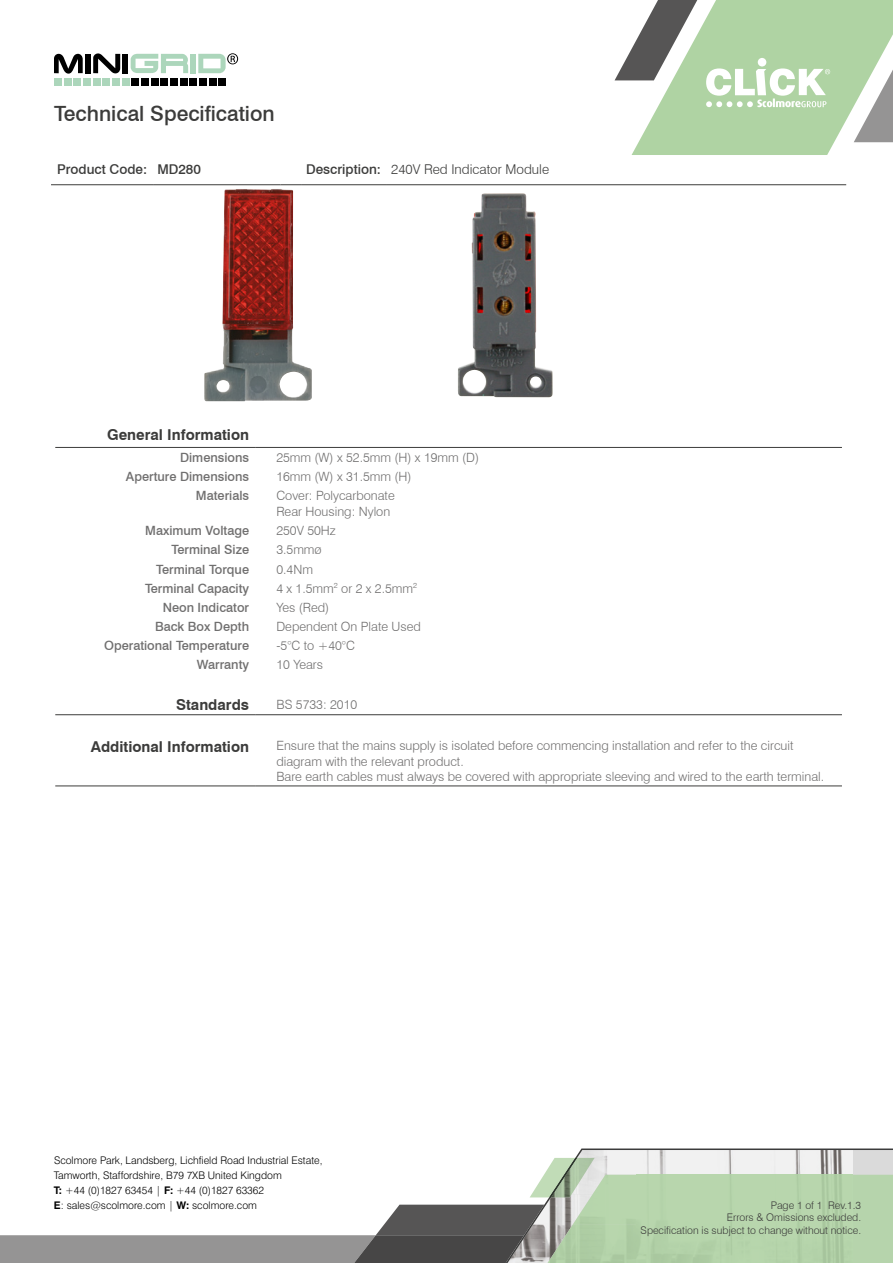
<style>
.page{position:relative;width:893px;height:1263px;background:#fff}
.page>*{position:absolute;margin:0;border:0;box-sizing:border-box;transform-origin:0 0}
.t1{font:500 21px "Swiss 721 BT";color:#3c3c3b}
.t2{font:700 15px "Swiss 721 BT";color:#3c3c3b}
.t3{font:300 13.5px "Swiss 721 BT";color:#3c3c3b}
.t4{font:500 13.5px "Swiss 721 BT";color:#3c3c3b}
.t5{font:300 12.75px/15.3px "Swiss 721 BT";color:#706f6f}
.t6{font:500 12.75px "Swiss 721 BT";color:#706f6f}
.t7{font:300 10.5px/15px "Swiss 721 BT";color:#000}
.t8{font:300 10.5px/12.6px "Swiss 721 BT";color:#3c3c3b;text-align:right}
.s1{font-weight:500}
.s2{font-weight:700}
</style>
<div class="page">
<svg style="left:54px;top:54px;width:29px;height:20px"></svg>
<div style="left:85px;top:54px;width:6px;height:19px;background:#000"></div>
<svg style="left:93px;top:53px;width:27px;height:21px"></svg>
<div style="left:123px;top:54px;width:5px;height:19px;background:#000"></div>
<svg style="left:131px;top:54px;width:58px;height:19px"></svg>
<div style="left:190px;top:54px;width:6px;height:19px;background:#acd6bb"></div>
<div style="left:54px;top:78px;width:8px;height:7px;background:#acd6bb"></div>
<div style="left:64px;top:78px;width:7px;height:7px;background:#acd6bb"></div>
<div style="left:73px;top:78px;width:8px;height:7px;background:#acd6bb"></div>
<div style="left:83px;top:78px;width:8px;height:7px;background:#acd6bb"></div>
<div style="left:93px;top:78px;width:7px;height:7px;background:#acd6bb"></div>
<div style="left:102px;top:78px;width:8px;height:7px;background:#acd6bb"></div>
<div style="left:112px;top:78px;width:8px;height:7px;background:#acd6bb"></div>
<div style="left:122px;top:78px;width:7px;height:7px;background:#acd6bb"></div>
<div style="left:131px;top:78px;width:8px;height:7px;background:#000"></div>
<div style="left:141px;top:78px;width:8px;height:7px;background:#000"></div>
<div style="left:151px;top:78px;width:7px;height:7px;background:#000"></div>
<div style="left:160px;top:78px;width:8px;height:7px;background:#000"></div>
<div style="left:170px;top:78px;width:8px;height:7px;background:#000"></div>
<div style="left:180px;top:78px;width:7px;height:7px;background:#000"></div>
<div style="left:189px;top:78px;width:8px;height:7px;background:#000"></div>
<div style="left:199px;top:78px;width:8px;height:7px;background:#000"></div>
<div style="left:209px;top:78px;width:7px;height:7px;background:#000"></div>
<div style="left:218px;top:78px;width:8px;height:7px;background:#000"></div>
<svg style="left:198px;top:53px;width:40px;height:20px"></svg>
<svg style="left:0;top:1148px;width:893px;height:115px"></svg>
<svg style="left:615px;top:0;width:278px;height:155px"></svg>
<hr style="left:51px;top:184px;width:102px;height:1px;background:#3c3c3b">
<hr style="left:153px;top:184px;width:128px;height:1px;background:#3c3c3b">
<svg style="left:281px;top:184px;width:21px;height:1px"></svg>
<hr style="left:302px;top:184px;width:85px;height:1px;background:#3c3c3b">
<hr style="left:387px;top:184px;width:459px;height:1px;background:#3c3c3b">
<img style="left:204px;top:189px;width:108px;height:212px">
<img style="left:457px;top:193px;width:96px;height:204px">
<hr style="left:55px;top:447px;width:200px;height:1px;background:#3c3c3b">
<hr style="left:255px;top:447px;width:587px;height:1px;background:#3c3c3b">
<hr style="left:55px;top:714px;width:200px;height:1px;background:#3c3c3b">
<hr style="left:255px;top:714px;width:587px;height:1px;background:#3c3c3b">
<hr style="left:55px;top:786px;width:200px;height:1px;background:#3c3c3b">
<hr style="left:255px;top:786px;width:587px;height:1px;background:#3c3c3b">
<h1 class="t1" style="left:54px;top:101px;width:222px">Technical Specification</h1>
<p class="t4" style="left:57px;top:161px;width:145px">Product Code: MD280</p>
<p class="t3" style="left:306px;top:161px;width:245px"><span class="s1">Description:</span> 240V Red Indicator Module</p>
<p class="t2" style="left:107px;top:426px;width:144px">General Information</p>
<p class="t6" style="left:180px;top:450px;width:71px">Dimensions</p>
<p class="t5" style="left:276px;top:450px;width:204px">25mm (W) x 52.5mm (H) x 19mm (D)</p>
<p class="t6" style="left:126px;top:469px;width:125px">Aperture Dimensions</p>
<p class="t5" style="left:276px;top:469px;width:137px">16mm (W) x 31.5mm (H)</p>
<p class="t6" style="left:196px;top:488px;width:55px">Materials</p>
<p class="t5" style="left:276px;top:488px;width:120px">Cover: Polycarbonate<br>Rear Housing: Nylon</p>
<p class="t6" style="left:145px;top:523px;width:105px">Maximum Voltage</p>
<p class="t5" style="left:276px;top:523px;width:61px">250V 50Hz</p>
<p class="t6" style="left:172px;top:542px;width:79px">Terminal Size</p>
<p class="t5" style="left:276px;top:542px;width:47px">3.5mmø</p>
<p class="t6" style="left:156px;top:561px;width:94px">Terminal Torque</p>
<p class="t5" style="left:276px;top:561px;width:38px">0.4Nm</p>
<p class="t6" style="left:145px;top:580px;width:106px">Terminal Capacity</p>
<p class="t5" style="left:276px;top:580px;width:142px">4 x 1.5mm<sup>2</sup> or 2 x 2.5mm<sup>2</sup></p>
<p class="t6" style="left:163px;top:600px;width:88px">Neon Indicator</p>
<p class="t5" style="left:276px;top:600px;width:54px">Yes (Red)</p>
<p class="t6" style="left:155px;top:619px;width:96px">Back Box Depth</p>
<p class="t5" style="left:276px;top:619px;width:146px">Dependent On Plate Used</p>
<p class="t6" style="left:104px;top:638px;width:146px">Operational Temperature</p>
<p class="t5" style="left:276px;top:638px;width:80px">-5°C to +40°C</p>
<p class="t6" style="left:197px;top:657px;width:54px">Warranty</p>
<p class="t5" style="left:276px;top:657px;width:48px">10 Years</p>
<p class="t2" style="left:176px;top:695px;width:74px">Standards</p>
<p class="t5" style="left:276px;top:696px;width:82px">BS 5733: 2010</p>
<p class="t2" style="left:91px;top:737px;width:160px">Additional Information</p>
<p class="t5" style="left:276px;top:738px;width:549px">Ensure that the mains supply is isolated before commencing installation and refer to the circuit diagram with the relevant product.<br>Bare earth cables must always be covered with appropriate sleeving and wired to the earth terminal.</p>
<p class="t7" style="left:54px;top:1153px;width:270px">Scolmore Park, Landsberg, Lichfield Road Industrial Estate, Tamworth, Staffordshire, B79 7XB United Kingdom<br><span class="s2">T:</span> +44 (0)1827 63454 | <span class="s2">F:</span> +44 (0)1827 63362<br><span class="s2">E</span>: sales@scolmore.com | <span class="s2">W:</span> scolmore.com</p>
<p class="t8" style="left:641px;top:1199px;width:222px">Page 1 of 1 Rev.1.3<br>Errors &amp; Omissions excluded.<br>Specification is subject to change without notice.</p>
</div>
